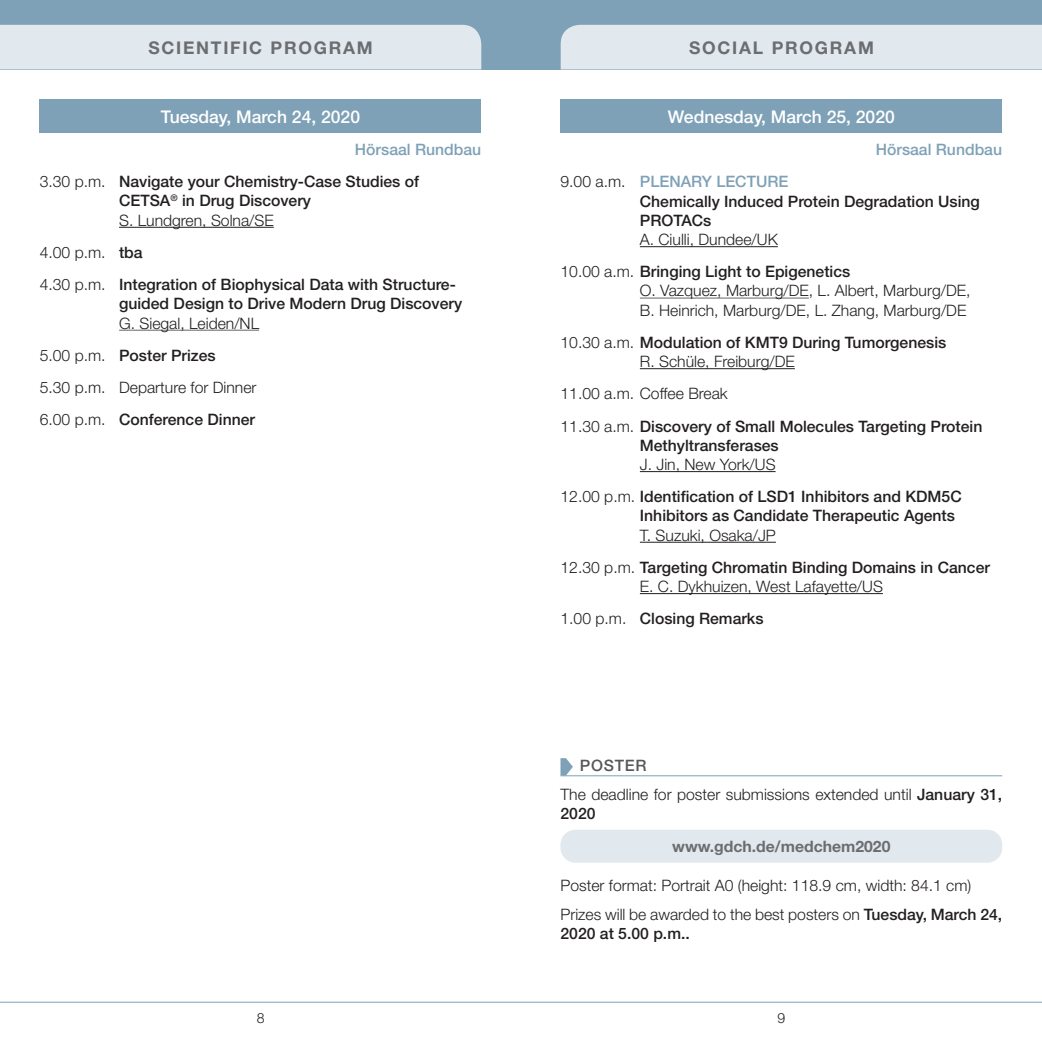
<style>
.page{position:relative;width:1042px;height:1042px;background:#fff}
.page>*{position:absolute;margin:0;border:0;box-sizing:border-box;transform-origin:0 0}
.t1{font:500 17.5px "Helvetica Neue";color:#fff}
.t2{font:700 17.5px "Helvetica Neue";letter-spacing:.1em;color:#6c6d70}
.t3{font:500 15.75px/32.2px "Helvetica Neue";color:#231f20}
.t4{font:300 15.75px/32.2px "Helvetica Neue";color:#231f20}
.t5{font:700 15.75px "Helvetica Neue";color:#6c6d70}
.t6{font:500 15.75px "Helvetica Neue";color:#7ea1b7}
.t7{font:300 14px "Helvetica Neue";color:#231f20}
.s1{color:#7ea1b7}
.s2{font-weight:300}
.s3{font-weight:500}
.s4{font-weight:500;color:#57585a}
</style>
<div class="page">
<div style="left:0;top:0;width:1042px;height:69px;background:#7ea1b7"></div>
<div style="left:0;top:25px;width:481px;height:44px;background:#e1e9ef"></div>
<div style="left:561px;top:25px;width:481px;height:44px;background:#e1e9ef"></div>
<hr style="left:0;top:1002px;width:521px;height:1px;background:#7ea1b7">
<hr style="left:521px;top:1002px;width:521px;height:1px;background:#7ea1b7">
<hr style="left:560px;top:775px;width:442px;height:1px;background:#7ea1b7">
<svg style="left:560px;top:758px;width:13px;height:17px"></svg>
<div style="left:560px;top:830px;width:442px;height:32px;background:#e1e9ef;border-radius:15px"></div>
<div style="left:560px;top:99px;width:442px;height:34px;background:#7ea1b7"></div>
<hr style="left:640px;top:246px;width:138px;height:1px;background:#231f20">
<hr style="left:640px;top:298px;width:169px;height:1px;background:#666">
<hr style="left:640px;top:368px;width:155px;height:1px;background:#231f20">
<hr style="left:640px;top:471px;width:135px;height:1px;background:#231f20">
<hr style="left:640px;top:542px;width:136px;height:1px;background:#231f20">
<hr style="left:640px;top:593px;width:243px;height:1px;background:#231f20">
<div style="left:40px;top:99px;width:441px;height:34px;background:#7ea1b7"></div>
<hr style="left:119px;top:227px;width:155px;height:1px;background:#231f20">
<hr style="left:119px;top:330px;width:140px;height:1px;background:#666">
<p class="t2" style="left:148px;top:37px;width:226px">SCIENTIFIC PROGRAM</p>
<p class="t1" style="left:161px;top:106px;width:201px">Tuesday, March 24, 2020</p>
<p class="t3" style="left:40px;top:133px;width:443px;text-indent:315px"><span class="s1">Hörsaal Rundbau<br></span><span class="s2">3.30 p.m.</span> Navigate your Chemistry-Case Studies of</p>
<p class="t3" style="left:119px;top:191px;width:194px;line-height:19.2px">CETSA<sup>®</sup> in Drug Discovery<br><span class="s2">S. Lundgren, Solna/SE</span></p>
<p class="t3" style="left:40px;top:236px;width:418px"><span class="s2">4.00 p.m.</span> tba<br><span class="s2">4.30 p.m.</span> Integration of Biophysical Data with Structure-</p>
<p class="t3" style="left:119px;top:287px;width:345px">guided Design to Drive Modern Drug Discovery</p>
<p class="t4" style="left:40px;top:306px;width:221px;text-indent:79px">G. Siegal, Leiden/NL<br>5.00 p.m. <span class="s3">Poster Prizes<br></span>5.30 p.m. Departure for Dinner<br>6.00 p.m. <span class="s3">Conference Dinner</span></p>
<p class="t2" style="left:689px;top:37px;width:186px">SOCIAL PROGRAM</p>
<p class="t1" style="left:668px;top:106px;width:229px">Wednesday, March 25, 2020</p>
<p class="t6" style="left:876px;top:140px;width:128px">Hörsaal Rundbau</p>
<p class="t3" style="left:640px;top:172px;width:341px;line-height:19.2px;text-indent:-79px"><span class="s2">9.00 a.m.</span> <span class="s1">PLENARY LECTURE<br></span>Chemically Induced Protein Degradation Using<br>PROTACs</p>
<p class="t4" style="left:560px;top:223px;width:291px;text-align:center">A. Ciulli, Dundee/UK<br>10.00 a.m. <span class="s3">Bringing Light to Epigenetics</span></p>
<p class="t4" style="left:640px;top:281px;width:332px;line-height:19.2px">O. Vazquez, Marburg/DE, L. Albert, Marburg/DE,<br>B. Heinrich, Marburg/DE, L. Zhang, Marburg/DE</p>
<p class="t3" style="left:640px;top:332px;width:308px;line-height:19.2px;text-indent:-79px"><span class="s2">10.30 a.m.</span> Modulation of KMT9 During Tumorgenesis<br><span class="s2">R. Schüle, Freiburg/DE</span></p>
<p class="t3" style="left:560px;top:377px;width:423px"><span class="s2">11.00 a.m. Coffee Break<br>11.30 a.m.</span> Discovery of Small Molecules Targeting Protein</p>
<p class="t3" style="left:640px;top:429px;width:140px">Methyltransferases</p>
<p class="t3" style="left:560px;top:448px;width:403px;text-indent:79px"><span class="s2">J. Jin, New York/US<br>12.00 p.m.</span> Identification of LSD1 Inhibitors and KDM5C</p>
<p class="t3" style="left:640px;top:499px;width:317px">Inhibitors as Candidate Therapeutic Agents</p>
<p class="t3" style="left:560px;top:519px;width:431px;text-indent:79px"><span class="s2">T. Suzuki, Osaka/JP<br>12.30 p.m.</span> Targeting Chromatin Binding Domains in Cancer</p>
<p class="t4" style="left:560px;top:570px;width:324px;text-indent:79px">E. C. Dykhuizen, West Lafayette/US<br>1.00 p.m. <span class="s3">Closing Remarks</span></p>
<p class="t4" style="left:560px;top:750px;width:443px;line-height:29.2px;text-indent:19px"><span class="s4">POSTER<br></span>The deadline for poster submissions extended until <span class="s3">January 31,</span></p>
<p class="t3" style="left:560px;top:797px;width:37px">2020</p>
<p class="t5" style="left:672px;top:837px;width:220px">www.gdch.de/medchem2020</p>
<p class="t4" style="left:560px;top:870px;width:443px;line-height:29.2px">Poster format: Portrait A0 (height: 118.9 cm, width: 84.1 cm)<br>Prizes will be awarded to the best posters on <span class="s3">Tuesday, March 24,</span></p>
<p class="t3" style="left:560px;top:917px;width:131px">2020 at 5.00 p.m..</p>
<p class="t7" style="left:257px;top:1010px;width:9px">8</p>
<p class="t7" style="left:777px;top:1010px;width:9px">9</p>
</div>
